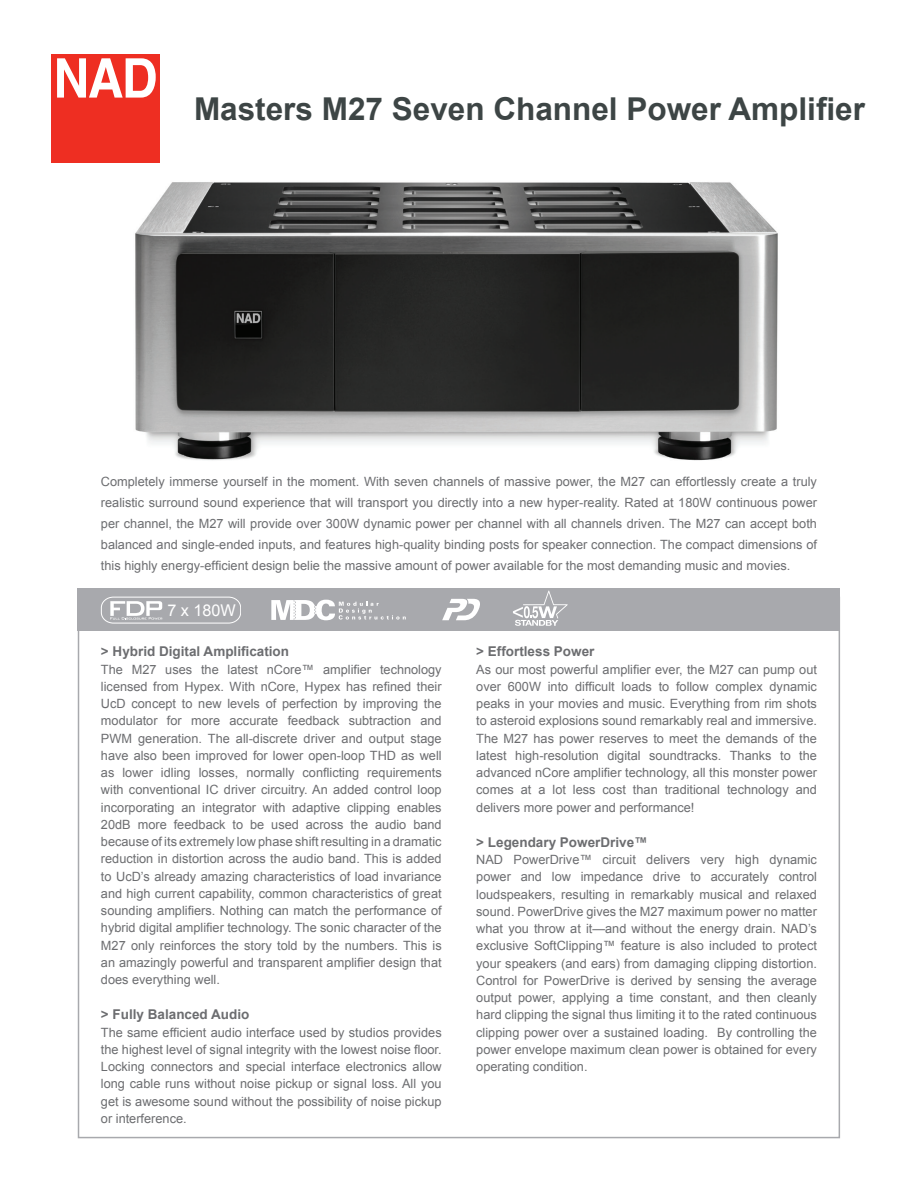
<style>
.page{position:relative;width:918px;height:1188px;background:#fff}
.page>*{position:absolute;margin:0;border:0;box-sizing:border-box;transform-origin:0 0}
.t1{font:700 31.5px "Arial";color:#3d4545}
.t2{font:16.2px "Arial";color:#fff}
.t3{font:700 13.5px "Arial";color:#6c6d70}
.t4{font:12.75px/17.2px "Arial";color:#6c6d70;text-align:justify}
</style>
<div class="page">
<div style="left:78px;top:588px;width:762px;height:43px;background:#a8a9ad"></div>
<div style="left:52px;top:54px;width:108px;height:108px;background:#ee2e22"></div>
<svg style="left:57px;top:58px;width:99px;height:40px"></svg>
<svg style="left:442px;top:599px;width:38px;height:21px"></svg>
<svg style="left:271px;top:600px;width:135px;height:20px"></svg>
<svg style="left:513px;top:591px;width:55px;height:35px"></svg>
<img style="left:135px;top:182px;width:643px;height:279px">
<svg style="left:101px;top:597px;width:139px;height:26px"></svg>
<h1 class="t1" style="left:194px;top:88px;width:673px">Masters M27 Seven Channel Power Amplifier</h1>
<p class="t4" style="left:101px;top:471px;width:718px;line-height:21px">Completely immerse yourself in the moment. With seven channels of massive power, the M27 can effortlessly create a truly realistic surround sound experience that will transport you directly into a new hyper-reality. Rated at 180W continuous power per channel, the M27 will provide over 300W dynamic power per channel with all channels driven. The M27 can accept both balanced and single-ended inputs, and features high-quality binding posts for speaker connection. The compact dimensions of this highly energy-efficient design belie the massive amount of power available for the most demanding music and movies.</p>
<p class="t2" style="left:167px;top:600px;width:70px">7 x 180W</p>
<p class="t3" style="left:101px;top:643px;width:190px">&gt; Hybrid Digital Amplification</p>
<p class="t4" style="left:101px;top:661px;width:342px">The M27 uses the latest nCore™ amplifier technology licensed from Hypex. With nCore, Hypex has refined their UcD concept to new levels of perfection by improving the modulator for more accurate feedback subtraction and PWM generation. The all-discrete driver and output stage have also been improved for lower open-loop THD as well as lower idling losses, normally conflicting requirements with conventional IC driver circuitry. An added control loop incorporating an integrator with adaptive clipping enables 20dB more feedback to be used across the audio band because of its extremely low phase shift resulting in a dramatic reduction in distortion across the audio band. This is added to UcD’s already amazing characteristics of load invariance and high current capability, common characteristics of great sounding amplifiers. Nothing can match the performance of hybrid digital amplifier technology. The sonic character of the M27 only reinforces the story told by the numbers. This is an amazingly powerful and transparent amplifier design that does everything well.</p>
<p class="t3" style="left:101px;top:1006px;width:150px">&gt; Fully Balanced Audio</p>
<p class="t4" style="left:101px;top:1024px;width:342px">The same efficient audio interface used by studios provides the highest level of signal integrity with the lowest noise floor.<br>Locking connectors and special interface electronics allow long cable runs without noise pickup or signal loss. All you get is awesome sound without the possibility of noise pickup or interference.</p>
<p class="t3" style="left:476px;top:643px;width:120px">&gt; Effortless Power</p>
<p class="t4" style="left:476px;top:661px;width:342px">As our most powerful amplifier ever, the M27 can pump out over 600W into difficult loads to follow complex dynamic peaks in your movies and music. Everything from rim shots to asteroid explosions sound remarkably real and immersive.<br>The M27 has power reserves to meet the demands of the latest high-resolution digital soundtracks. Thanks to the advanced nCore amplifier technology, all this monster power comes at a lot less cost than traditional technology and delivers more power and performance!</p>
<p class="t3" style="left:476px;top:833px;width:173px">&gt; Legendary PowerDrive™</p>
<p class="t4" style="left:476px;top:851px;width:342px">NAD PowerDrive™ circuit delivers very high dynamic power and low impedance drive to accurately control loudspeakers, resulting in remarkably musical and relaxed sound. PowerDrive gives the M27 maximum power no matter what you throw at it—and without the energy drain. NAD’s exclusive SoftClipping™ feature is also included to protect your speakers (and ears) from damaging clipping distortion.<br>Control for PowerDrive is derived by sensing the average output power, applying a time constant, and then cleanly hard clipping the signal thus limiting it to the rated continuous clipping power over a sustained loading. By controlling the power envelope maximum clean power is obtained for every operating condition.</p>
</div>
